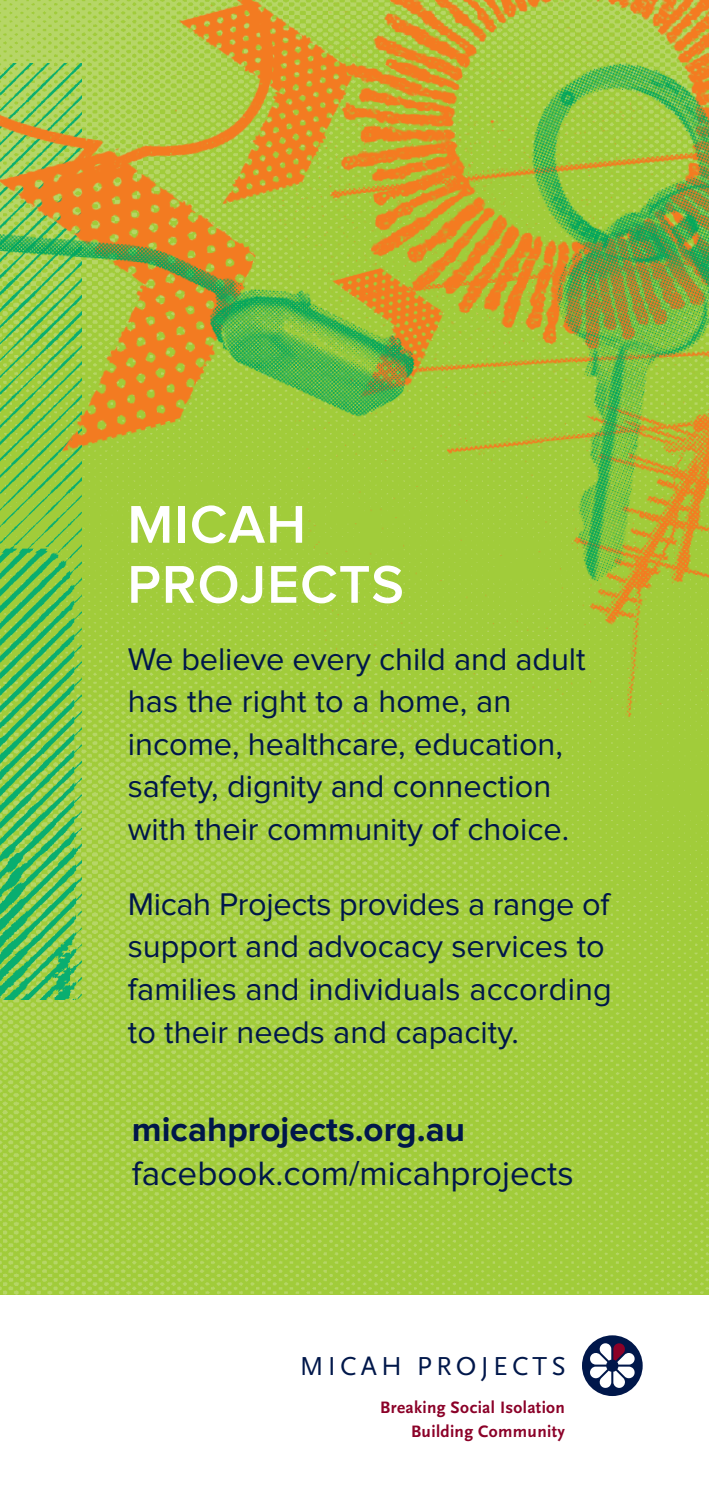
<style>
.page{position:relative;width:709px;height:1489px;background:#fff}
.page>*{position:absolute;margin:0;border:0;box-sizing:border-box;transform-origin:0 0}
.Main_heading{font:600 55px/60px "Proxima Nova";letter-spacing:.02em;color:#fff}
.Main_heading-2{font:35px "Proxima Nova";color:#00174a}
.Main_heading-3{font:700 35px "Proxima Nova";color:#00174a}
.Main_heading-4{font:32.5px/42.5px "Proxima Nova";color:#00174a}
.t1{font:27.25px "Scala Sans OT";letter-spacing:.155em;color:#00174a}
.t2{font:700 17.25px "Scala Sans OT";letter-spacing:.02em;color:#8b0128}
</style>
<div class="page">
<img style="left:0;top:565px;width:709px;height:729px">
<div style="left:582px;top:1335px;width:60px;height:60px;background:#00174a;border-radius:50%"></div>
<svg style="left:589px;top:1342px;width:46px;height:46px"></svg>
<img style="left:0;top:565px;width:81px;height:434px">
<img style="left:267px;top:565px;width:442px;height:181px">
<img style="left:336px;top:0;width:90px;height:42px">
<img style="left:0;top:42px;width:388px;height:523px">
<img style="left:0;top:0;width:336px;height:246px">
<img style="left:388px;top:10px;width:321px;height:593px">
<p class="Main_heading" style="left:127px;top:495px;width:278px">MICAH<br>PROJECTS</p>
<p class="Main_heading-4" style="left:128px;top:638px;width:459px">We believe every child and adult has the right to a home, an income, healthcare, education, safety, dignity and connection with their community of choice.</p>
<p class="Main_heading-4" style="left:128px;top:883px;width:485px">Micah Projects provides a range of support and advocacy services to families and individuals according to their needs and capacity.</p>
<p class="Main_heading-3" style="left:132px;top:1109px;width:334px">micahprojects.org.au</p>
<p class="Main_heading-2" style="left:132px;top:1152px;width:443px">facebook.com/micahprojects</p>
<p class="t1" style="left:300px;top:1351px;width:267px">MICAH PROJECTS</p>
<p class="t2" style="left:380px;top:1397px;width:186px">Breaking Social Isolation</p>
<p class="t2" style="left:411px;top:1421px;width:155px">Building Community</p>
</div>
